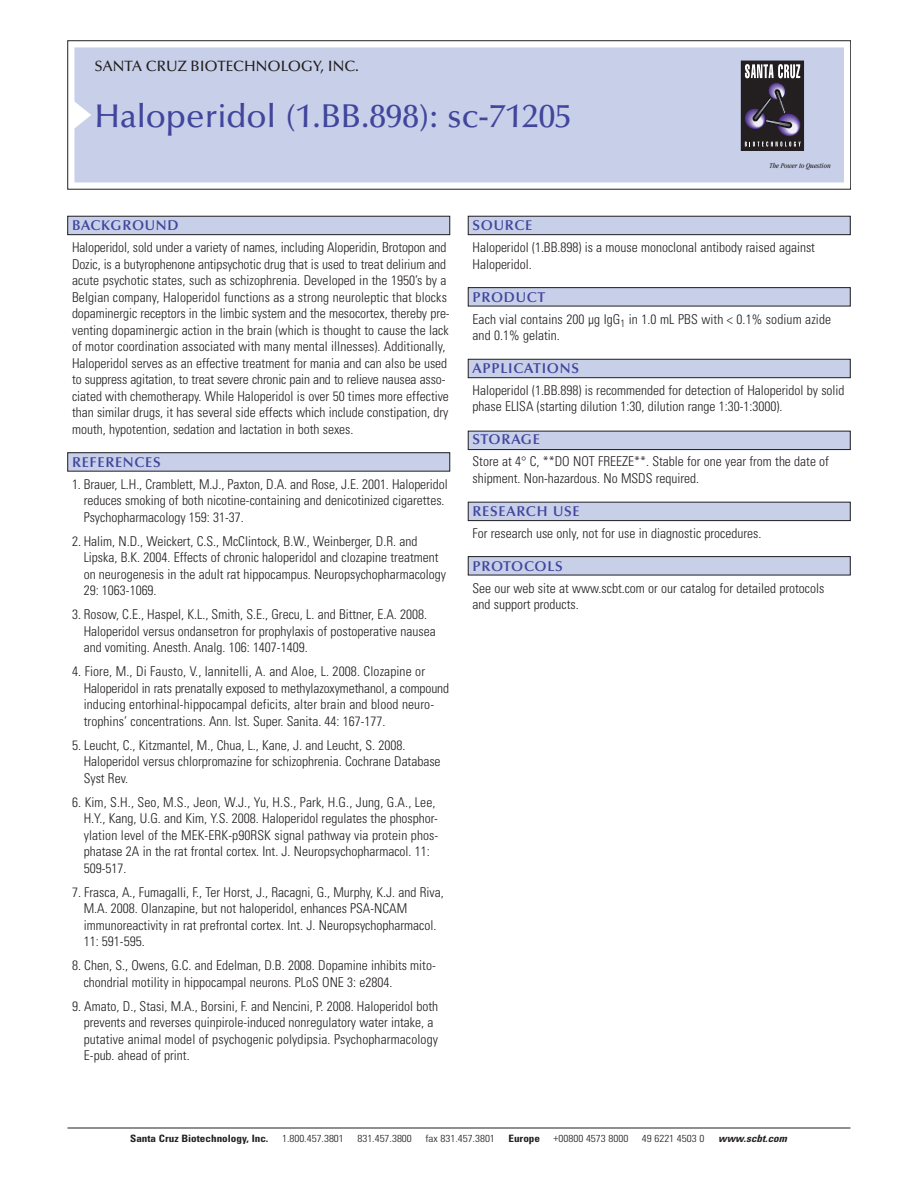
<style>
.page{position:relative;width:918px;height:1188px;background:#fff}
.page>*{position:absolute;margin:0;border:0;box-sizing:border-box;transform-origin:0 0}
.t1{font:500 33px "Optima";color:#41459c}
.t2{font:500 15px "Optima";color:#231f20}
.t3{font:600 14.25px "Optima";letter-spacing:.05em;color:#41459c}
.t4{font:300 condensed 13.5px/16.5px "Univers";color:#231f20}
.t5{font:300 condensed 10.2px "Univers";color:#231f20;scale:1.1 1}
.t6{font:700 condensed 10.2px "Univers";color:#231f20;scale:1.1 1}
.t7{font:italic 700 condensed 10.2px "Univers";color:#231f20;scale:1.1 1}
.t8{font:italic condensed 7.5px "Garamond";color:#231f20}
</style>
<div class="page">
<div style="left:468px;top:216px;width:382px;height:19px;background:#c7cfe9"></div>
<div style="left:468px;top:216px;width:382px;height:19px;border:1px solid #231f20"></div>
<div style="left:468px;top:288px;width:382px;height:18px;background:#c7cfe9"></div>
<div style="left:468px;top:287px;width:382px;height:19px;border:1px solid #231f20"></div>
<div style="left:468px;top:359px;width:382px;height:19px;background:#c7cfe9"></div>
<div style="left:468px;top:359px;width:382px;height:19px;border:1px solid #231f20"></div>
<div style="left:468px;top:431px;width:382px;height:19px;background:#c7cfe9"></div>
<div style="left:468px;top:431px;width:382px;height:19px;border:1px solid #231f20"></div>
<div style="left:468px;top:502px;width:382px;height:19px;background:#c7cfe9"></div>
<div style="left:468px;top:502px;width:382px;height:19px;border:1px solid #231f20"></div>
<div style="left:468px;top:557px;width:382px;height:18px;background:#c7cfe9"></div>
<div style="left:468px;top:556px;width:382px;height:19px;border:1px solid #231f20"></div>
<div style="left:68px;top:216px;width:382px;height:19px;background:#c7cfe9"></div>
<div style="left:68px;top:216px;width:382px;height:19px;border:1px solid #231f20"></div>
<div style="left:68px;top:453px;width:382px;height:18px;background:#c7cfe9"></div>
<div style="left:74px;top:47px;width:770px;height:135px;background:#c7cfe9"></div>
<div style="left:741px;top:61px;width:62px;height:89px;background:#231f20"></div>
<div style="left:741px;top:61px;width:63px;height:90px;border:1px solid #231f20"></div>
<svg style="left:741px;top:64px;width:64px;height:83px"></svg>
<hr style="left:68px;top:1128px;width:782px;height:1px;background:#231f20">
<p class="t2" style="left:94px;top:60px;width:266px">SANTA CRUZ BIOTECHNOLOGY, INC.</p>
<h1 class="t1" style="left:94px;top:103px;width:479px">Haloperidol (1.BB.898): sc-71205</h1>
<p class="t8" style="left:769px;top:163px;width:63px">The Power to Question</p>
<p class="t3" style="left:72px;top:220px;width:108px">BACKGROUND</p>
<p class="t4" style="left:72px;top:241px;width:379px">Haloperidol, sold under a variety of names, including Aloperidin, Brotopon and Dozic, is a butyrophenone antipsychotic drug that is used to treat delirium and acute psychotic states, such as schizophrenia. Developed in the 1950’s by a Belgian company, Haloperidol functions as a strong neuroleptic that blocks dopaminergic receptors in the limbic system and the mesocortex, thereby pre&shy;venting dopaminergic action in the brain (which is thought to cause the lack of motor coordination associated with many mental illnesses). Additionally, Haloperidol serves as an effective treatment for mania and can also be used to suppress agitation, to treat severe chronic pain and to relieve nausea asso&shy;ciated with chemotherapy. While Haloperidol is over 50 times more effective than similar drugs, it has several side effects which include constipation, dry mouth, hypotention, sedation and lactation in both sexes.</p>
<p class="t3" style="left:72px;top:456px;width:90px">REFERENCES</p>
<p class="t4" style="left:84px;top:477px;width:366px;text-indent:-12px">1. Brauer, L.H., Cramblett, M.J., Paxton, D.A. and Rose, J.E. 2001. Haloperidol reduces smoking of both nicotine-containing and denicotinized cigarettes.<br>Psychopharmacology 159: 31-37.</p>
<p class="t4" style="left:84px;top:534px;width:364px;text-indent:-12px">2. Halim, N.D., Weickert, C.S., McClintock, B.W., Weinberger, D.R. and Lipska, B.K. 2004. Effects of chronic haloperidol and clozapine treatment on neurogenesis in the adult rat hippocampus. Neuropsychopharmacology 29: 1063-1069.</p>
<p class="t4" style="left:84px;top:607px;width:353px;text-indent:-12px">3. Rosow, C.E., Haspel, K.L., Smith, S.E., Grecu, L. and Bittner, E.A. 2008.<br>Haloperidol versus ondansetron for prophylaxis of postoperative nausea and vomiting. Anesth. Analg. 106: 1407-1409.</p>
<p class="t4" style="left:84px;top:664px;width:367px;text-indent:-12px">4. Fiore, M., Di Fausto, V., Iannitelli, A. and Aloe, L. 2008. Clozapine or Haloperidol in rats prenatally exposed to methylazoxymethanol, a compound inducing entorhinal-hippocampal deficits, alter brain and blood neuro&shy;trophins’ concentrations. Ann. Ist. Super. Sanita. 44: 167-177.</p>
<p class="t4" style="left:84px;top:738px;width:358px;text-indent:-12px">5. Leucht, C., Kitzmantel, M., Chua, L., Kane, J. and Leucht, S. 2008.<br>Haloperidol versus chlorpromazine for schizophrenia. Cochrane Database<br>Syst Rev.</p>
<p class="t4" style="left:84px;top:795px;width:356px;text-indent:-12px">6. Kim, S.H., Seo, M.S., Jeon, W.J., Yu, H.S., Park, H.G., Jung, G.A., Lee, H.Y., Kang, U.G. and Kim, Y.S. 2008. Haloperidol regulates the phosphor&shy;ylation level of the MEK-ERK-p90RSK signal pathway via protein phos&shy;phatase 2A in the rat frontal cortex. Int. J. Neuropsychopharmacol. 11:<br>509-517.</p>
<p class="t4" style="left:84px;top:885px;width:362px;text-indent:-12px">7. Frasca, A., Fumagalli, F., Ter Horst, J., Racagni, G., Murphy, K.J. and Riva, M.A. 2008. Olanzapine, but not haloperidol, enhances PSA-NCAM immunoreactivity in rat prefrontal cortex. Int. J. Neuropsychopharmacol.<br>11: 591-595.</p>
<p class="t4" style="left:84px;top:958px;width:354px;text-indent:-12px">8. Chen, S., Owens, G.C. and Edelman, D.B. 2008. Dopamine inhibits mito&shy;chondrial motility in hippocampal neurons. PLoS ONE 3: e2804.</p>
<p class="t4" style="left:84px;top:999px;width:356px;text-indent:-12px">9. Amato, D., Stasi, M.A., Borsini, F. and Nencini, P. 2008. Haloperidol both prevents and reverses quinpirole-induced nonregulatory water intake, a putative animal model of psychogenic polydipsia. Psychopharmacology E-pub. ahead of print.</p>
<p class="t3" style="left:473px;top:220px;width:61px">SOURCE</p>
<p class="t4" style="left:473px;top:241px;width:344px">Haloperidol (1.BB.898) is a mouse monoclonal antibody raised against<br>Haloperidol.</p>
<p class="t3" style="left:473px;top:291px;width:74px">PRODUCT</p>
<p class="t4" style="left:473px;top:312px;width:360px">Each vial contains 200 µg IgG<sub>1</sub> in 1.0 mL PBS with &lt; 0.1% sodium azide and 0.1% gelatin.</p>
<p class="t3" style="left:473px;top:362px;width:108px">APPLICATIONS</p>
<p class="t4" style="left:473px;top:383px;width:374px">Haloperidol (1.BB.898) is recommended for detection of Haloperidol by solid phase ELISA (starting dilution 1:30, dilution range 1:30-1:3000).</p>
<p class="t3" style="left:473px;top:434px;width:69px">STORAGE</p>
<p class="t4" style="left:473px;top:455px;width:358px">Store at 4° C, **DO NOT FREEZE**. Stable for one year from the date of shipment. Non-hazardous. No MSDS required.</p>
<p class="t3" style="left:473px;top:505px;width:109px">RESEARCH USE</p>
<p class="t4" style="left:473px;top:526px;width:290px">For research use only, not for use in diagnostic procedures.</p>
<p class="t3" style="left:473px;top:560px;width:92px">PROTOCOLS</p>
<p class="t4" style="left:473px;top:581px;width:353px">See our web site at www.scbt.com or our catalog for detailed protocols and support products.</p>
<p class="t6" style="left:130px;top:1135px;width:127px">Santa Cruz Biotechnology, Inc.</p>
<p class="t5" style="left:282px;top:1135px;width:58px">1.800.457.3801</p>
<p class="t5" style="left:357px;top:1135px;width:51px">831.457.3800</p>
<p class="t5" style="left:425px;top:1135px;width:65px">fax 831.457.3801</p>
<p class="t6" style="left:508px;top:1135px;width:30px">Europe</p>
<p class="t5" style="left:554px;top:1135px;width:69px">+00800 4573 8000</p>
<p class="t5" style="left:642px;top:1135px;width:58px">49 6221 4503 0</p>
<p class="t7" style="left:718px;top:1135px;width:66px">www.scbt.com</p>
</div>
